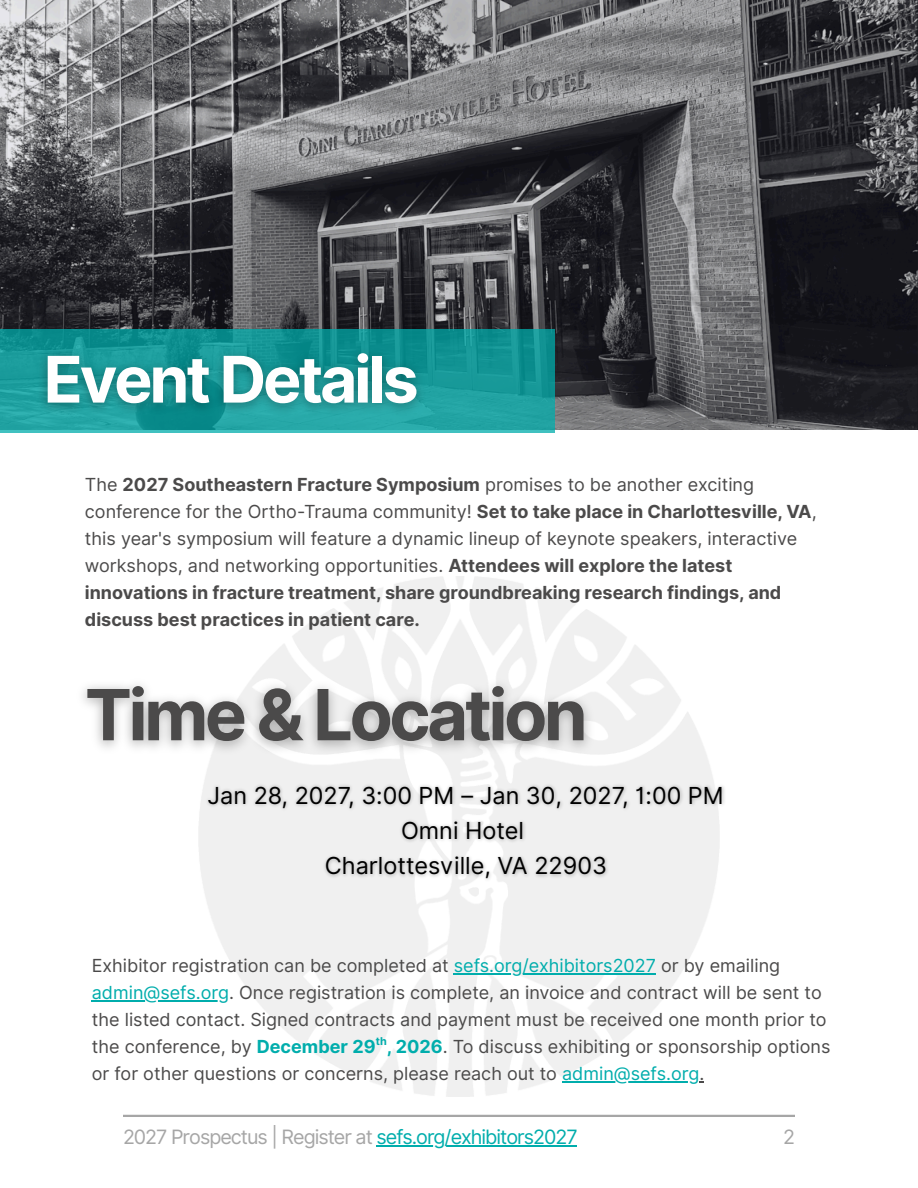
<style>
.page{position:relative;width:918px;height:1188px;background:#fff}
.page>*{position:absolute;margin:0;border:0;box-sizing:border-box;transform-origin:0 0}
.t1{font:700 70.5px "Inter";letter-spacing:-.05em;color:#4b4a4a}
.t2{font:700 64.35px "Inter";letter-spacing:-.05em;color:#fff}
.t3{font:23.4px/34.8px "Inter";color:#000;text-align:center}
.t4{font:19.8px "Inter";letter-spacing:-.05em;color:#a6a6a6}
.t5{font:700 18px/27px "Inter";color:#4b4a4a}
.t6{font:18px/27px "Inter";color:#4b4a4a}
.t7{font:700 10.8px "Inter";color:#00adac}
.s1{font-weight:400}
.s2{color:#00adac}
.s3{font-weight:700;color:#00adac}
</style>
<div class="page">
<hr style="left:123px;top:1115px;width:672px;height:2px;background:#a6a6a6">
<img style="left:0;top:0;width:918px;height:430px">
<svg style="left:0;top:329px;width:555px;height:104px;background:#1a9c9c"></svg>
<img style="left:199px;top:577px;width:516px;height:519px">
<img style="left:31px;top:337px;width:404px;height:86px">
<img style="left:83px;top:670px;width:519px;height:92px">
<img style="left:201px;top:780px;width:524px;height:105px">
<hr style="left:454px;top:973px;width:202px;height:1px;background:#00adac">
<hr style="left:92px;top:1000px;width:137px;height:1px;background:#00adac">
<hr style="left:562px;top:1081px;width:137px;height:1px;background:#00adac">
<hr style="left:376px;top:1146px;width:201px;height:1px;background:#00adac">
<h2 class="t2" style="left:44px;top:341px;width:377px">Event Details</h2>
<p class="t5" style="left:85px;top:471px;width:733px"><span class="s1">The</span> 2027 Southeastern Fracture Symposium <span class="s1">promises to be another exciting conference for the Ortho-Trauma community!</span> Set to take place in Charlottesville, VA<span class="s1">, this year's symposium will feature a dynamic lineup of keynote speakers, interactive workshops, and networking opportunities.</span> Attendees will explore the latest innovations in fracture treatment, share groundbreaking research findings, and discuss best practices in patient care.</p>
<h1 class="t1" style="left:85px;top:673px;width:504px">Time &amp; Location</h1>
<h2 class="t3" style="left:208px;top:778px;width:518px">Jan 28, 2027, 3:00 PM – Jan 30, 2027, 1:00 PM<br>Omni Hotel<br>Charlottesville, VA 22903</h2>
<p class="t6" style="left:92px;top:952px;width:740px">Exhibitor registration can be completed at <span class="s2">sefs.org/exhibitors2027</span> or by emailing <span class="s2">admin@sefs.org</span>. Once registration is complete, an invoice and contract will be sent to the listed contact. Signed contracts and payment must be received one month prior to the conference, by <span class="s3">December 29 , 2026</span>. To discuss exhibiting or sponsorship options or for other questions or concerns, please reach out to <span class="s2">admin@sefs.org</span>.</p>
<p class="t7" style="left:376px;top:1035px;width:13px">th</p>
<p class="t4" style="left:123px;top:1125px;width:456px">2027 Prospectus | Register at <span class="s2">sefs.org/exhibitors2027</span></p>
<p class="t4" style="left:783px;top:1125px;width:13px">2</p>
</div>
